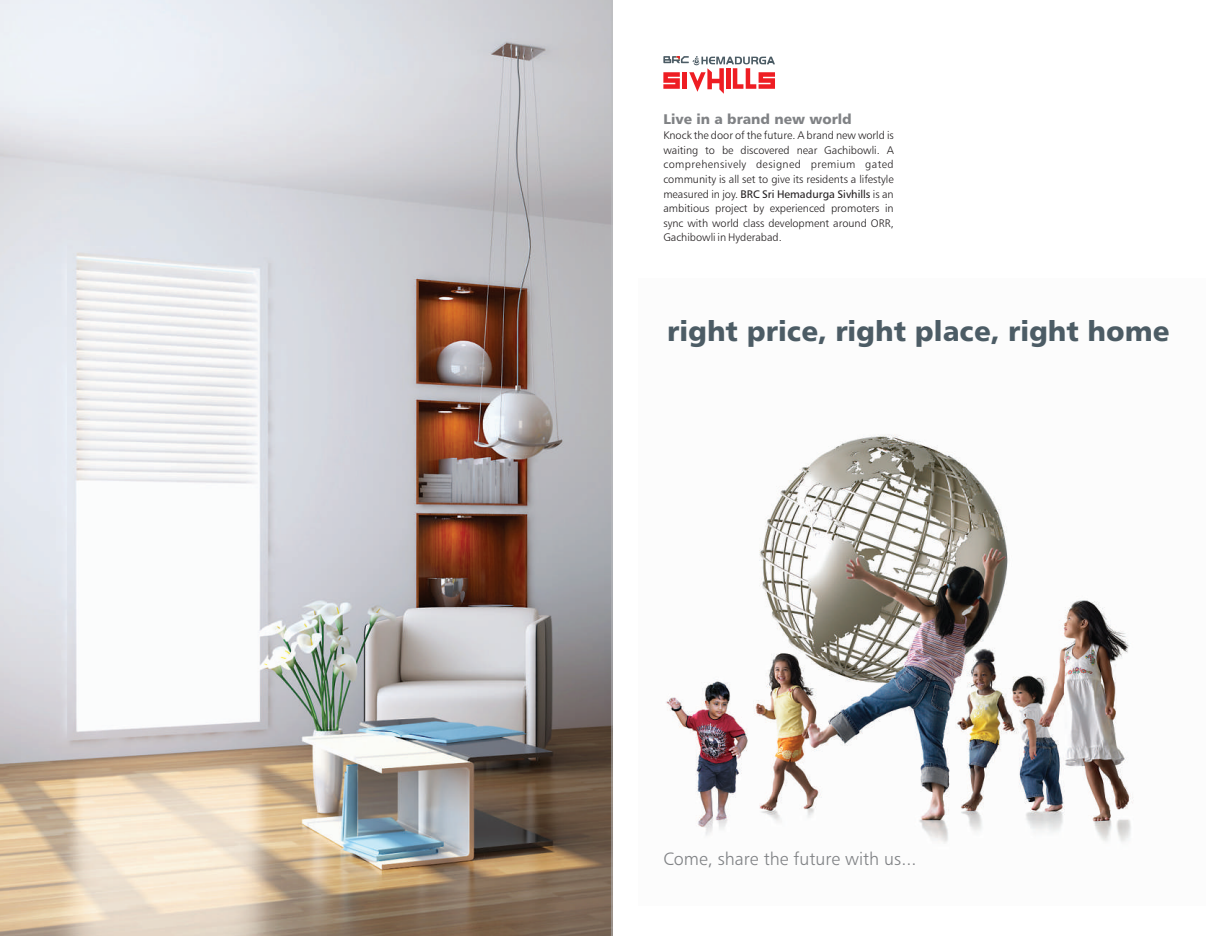
<style>
.page{position:relative;width:1224px;height:936px;background:#fff}
.page>*{position:absolute;margin:0;border:0;box-sizing:border-box;transform-origin:0 0}
.t1{font:28px "Humanist 777 BT Black B";color:#4c5c65}
.t2{font:18px "Humanist 777 BT Light B";color:#808285}
.t3{font:14px "Humanist 777 BT Black B";color:#808285}
.t4{font:11px/14.5px "Humanist 777 BT Light B";color:#231f20;text-align:justify}
.t5{font:11px "Humanist 777 BT Roman B";color:#231f20}
.s1{font-family:"Humanist 777 BT Light B"}
</style>
<div class="page">
<img style="left:0;top:0;width:1134px;height:936px">
<hr style="left:612px;top:0;width:1px;height:936px;background:#bcbdc0">
<p class="t3" style="left:663px;top:114px;width:190px">Live in a brand new world</p>
<p class="t4" style="left:663px;top:129px;width:232px">Knock the door of the future. A brand new world is waiting to be discovered near Gachibowli. A comprehensively designed premium gated community is all set to give its residents a lifestyle</p>
<p class="t5" style="left:663px;top:189px;width:232px"><span class="s1">measured in joy.</span> BRC Sri Hemadurga Sivhills <span class="s1">is an</span></p>
<p class="t4" style="left:663px;top:202px;width:232px">ambitious project by experienced promoters in sync with world class development around ORR, Gachibowli in Hyderabad.</p>
<h1 class="t1" style="left:667px;top:320px;width:504px">right price, right place, right home</h1>
<h2 class="t2" style="left:663px;top:852px;width:255px">Come, share the future with us...</h2>
</div>
